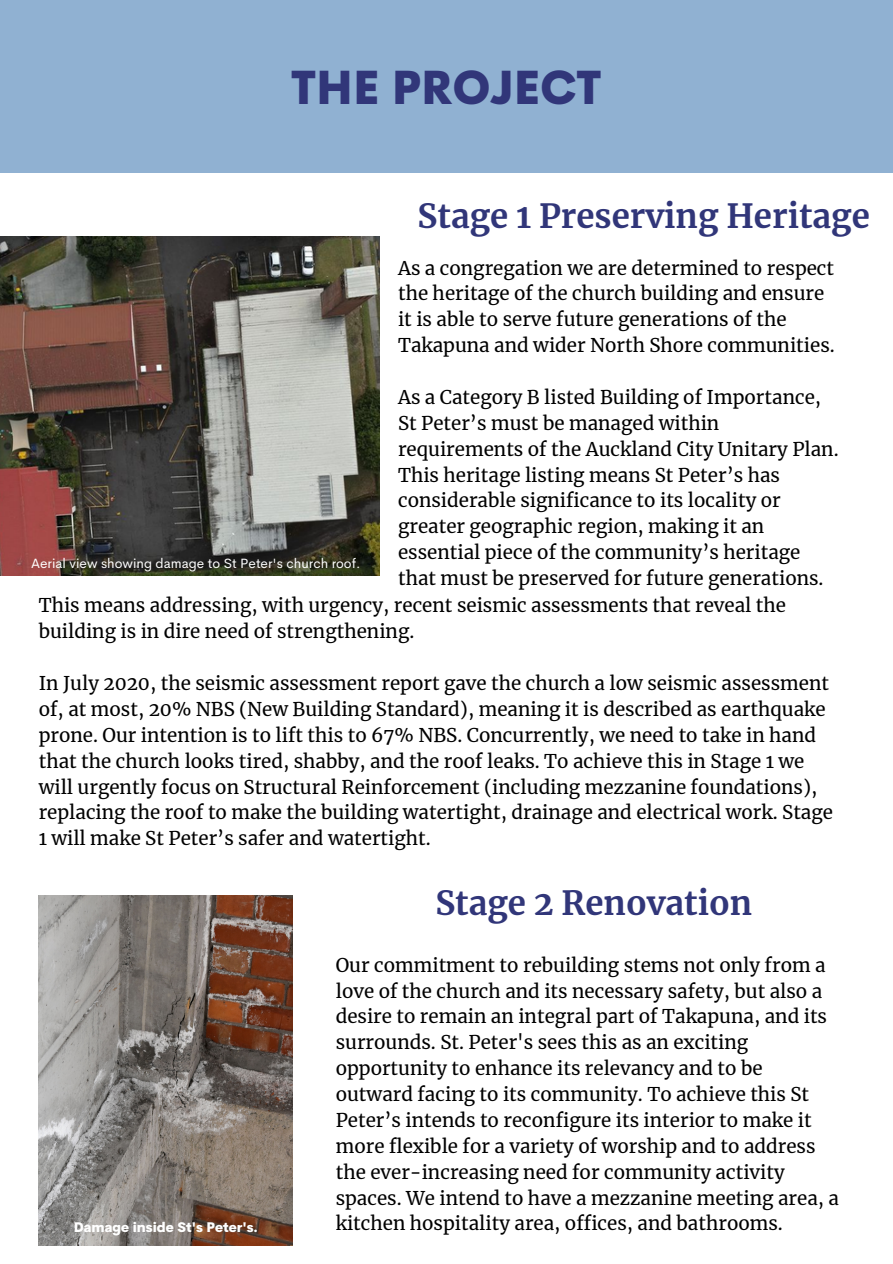
<style>
.page{position:relative;width:893px;height:1264px;background:#fff}
.page>*{position:absolute;margin:0;border:0;box-sizing:border-box;transform-origin:0 0}
.t1{font:800 46.35px "Cerebri Sans";color:#313679}
.t2{font:700 33px "Merriweather";color:#313679}
.t3{font:18.75px/25.8px "Merriweather";color:#000}
.t4{font:13.5px "Cerebri Sans";color:#fff}
.t5{font:800 13.5px "Cerebri Sans";color:#fff}
</style>
<div class="page">
<div style="left:0;top:0;width:892px;height:173px;background:#90b1d2"></div>
<img style="left:0;top:237px;width:379px;height:338px">
<img style="left:39px;top:895px;width:254px;height:350px">
<p class="t1" style="left:291px;top:58px;width:312px">THE PROJECT</p>
<p class="t4" style="left:31px;top:554px;width:331px">Aerial view showing damage to St Peter's church roof.</p>
<p class="t2" style="left:417px;top:195px;width:453px">Stage 1 Preserving Heritage</p>
<p class="t3" style="left:398px;top:255px;width:438px">As a congregation we are determined to respect the heritage of the church building and ensure it is able to serve future generations of the Takapuna and wider North Shore communities.</p>
<p class="t3" style="left:398px;top:384px;width:442px">As a Category B listed Building of Importance, St Peter’s must be managed within requirements of the Auckland City Unitary Plan.<br>This heritage listing means St Peter’s has considerable significance to its locality or greater geographic region, making it an essential piece of the community’s heritage that must be preserved for future generations.</p>
<p class="t3" style="left:39px;top:593px;width:748px">This means addressing, with urgency, recent seismic assessments that reveal the building is in dire need of strengthening.</p>
<p class="t3" style="left:39px;top:670px;width:795px">In July 2020, the seismic assessment report gave the church a low seismic assessment of, at most, 20% NBS (New Building Standard), meaning it is described as earthquake prone. Our intention is to lift this to 67% NBS. Concurrently, we need to take in hand that the church looks tired, shabby, and the roof leaks. To achieve this in Stage 1 we will urgently focus on Structural Reinforcement (including mezzanine foundations), replacing the roof to make the building watertight, drainage and electrical work. Stage 1 will make St Peter’s safer and watertight.</p>
<p class="t2" style="left:435px;top:882px;width:318px">Stage 2 Renovation</p>
<p class="t3" style="left:336px;top:952px;width:504px">Our commitment to rebuilding stems not only from a love of the church and its necessary safety, but also a desire to remain an integral part of Takapuna, and its surrounds. St. Peter's sees this as an exciting opportunity to enhance its relevancy and to be outward facing to its community. To achieve this St Peter’s intends to reconfigure its interior to make it more flexible for a variety of worship and to address the ever-increasing need for community activity spaces. We intend to have a mezzanine meeting area, a kitchen hospitality area, offices, and bathrooms.</p>
<p class="t5" style="left:74px;top:1218px;width:185px">Damage inside St's Peter's.</p>
</div>
